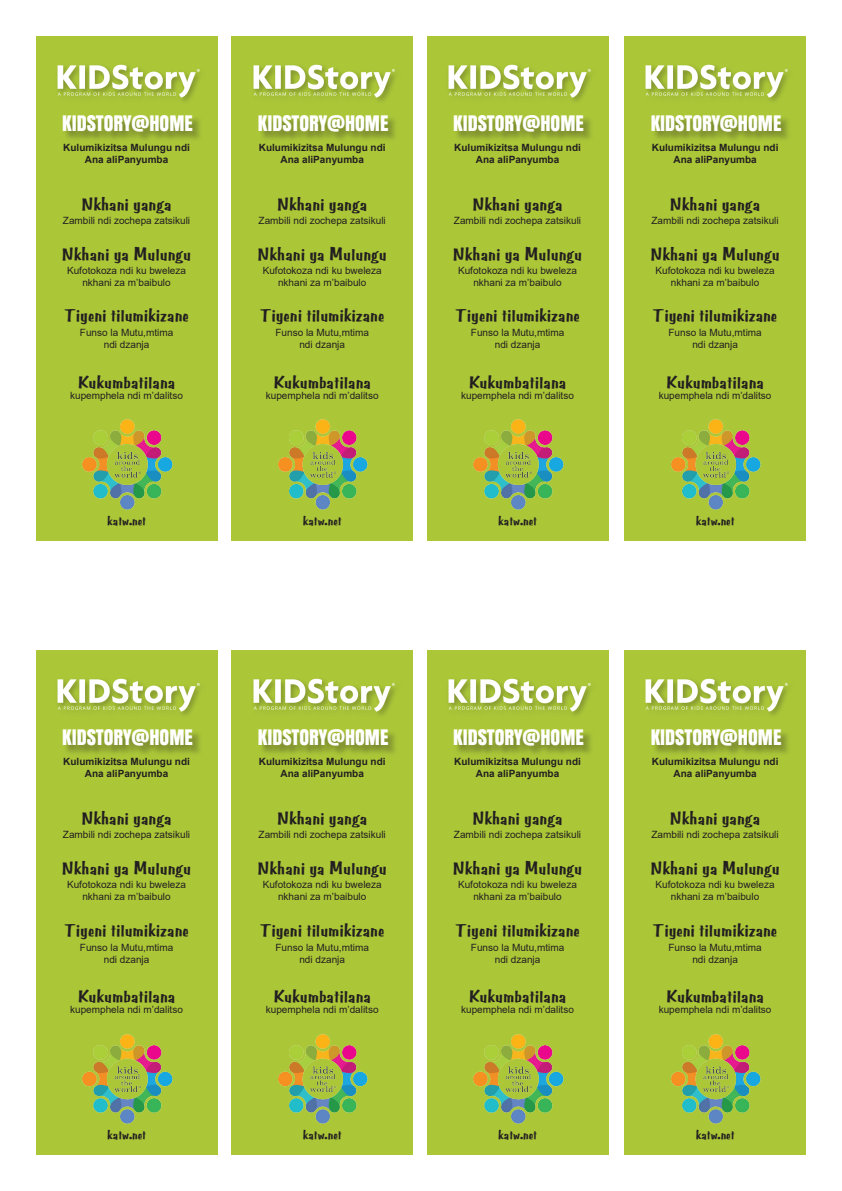
<style>
.page{position:relative;width:842px;height:1191px;background:#fff}
.page>*{position:absolute;margin:0;border:0;box-sizing:border-box;transform-origin:0 0}
.t1{font:20px "Anton";color:#fff}
.t2{font:700 18px "Benguiat Frisky CG";color:#231f20}
.t3{font:700 13px "Benguiat Frisky CG";color:#231f20}
.t4{font:10px/12px "Arial";color:#231f20;text-align:center}
.t5{font:700 10px/12px "Arial";color:#231f20;text-align:center}
</style>
<div class="page">
<div style="left:36px;top:36px;width:181px;height:505px;background:#abc738"></div>
<img style="left:57px;top:64px;width:143px;height:35px">
<img style="left:82px;top:419px;width:91px;height:91px">
<div style="left:63px;top:116px;width:141px;height:27px;background:#231f20;opacity:.4"></div>
<div style="left:36px;top:650px;width:181px;height:505px;background:#abc738"></div>
<img style="left:57px;top:678px;width:143px;height:35px">
<img style="left:82px;top:1034px;width:91px;height:90px">
<div style="left:63px;top:730px;width:141px;height:27px;background:#231f20;opacity:.4"></div>
<div style="left:232px;top:36px;width:181px;height:505px;background:#abc738"></div>
<img style="left:253px;top:64px;width:142px;height:35px">
<img style="left:278px;top:419px;width:90px;height:91px">
<div style="left:259px;top:116px;width:140px;height:27px;background:#231f20;opacity:.4"></div>
<div style="left:232px;top:650px;width:181px;height:505px;background:#abc738"></div>
<img style="left:253px;top:678px;width:142px;height:35px">
<img style="left:278px;top:1034px;width:90px;height:90px">
<div style="left:259px;top:730px;width:140px;height:27px;background:#231f20;opacity:.4"></div>
<div style="left:427px;top:36px;width:181px;height:505px;background:#abc738"></div>
<img style="left:448px;top:64px;width:143px;height:35px">
<img style="left:473px;top:419px;width:91px;height:91px">
<div style="left:454px;top:116px;width:140px;height:27px;background:#231f20;opacity:.4"></div>
<div style="left:427px;top:650px;width:181px;height:505px;background:#abc738"></div>
<img style="left:448px;top:678px;width:143px;height:35px">
<img style="left:473px;top:1034px;width:91px;height:90px">
<div style="left:454px;top:730px;width:140px;height:27px;background:#231f20;opacity:.4"></div>
<div style="left:624px;top:36px;width:182px;height:505px;background:#abc738"></div>
<img style="left:645px;top:64px;width:143px;height:35px">
<img style="left:671px;top:419px;width:90px;height:91px">
<div style="left:652px;top:116px;width:140px;height:27px;background:#231f20;opacity:.4"></div>
<div style="left:624px;top:650px;width:182px;height:505px;background:#abc738"></div>
<img style="left:645px;top:678px;width:143px;height:35px">
<img style="left:671px;top:1034px;width:90px;height:90px">
<div style="left:652px;top:730px;width:140px;height:27px;background:#231f20;opacity:.4"></div>
<p class="t1" style="left:62px;top:108px;width:132px">KIDSTORY@HOME</p>
<p class="t1" style="left:258px;top:108px;width:132px">KIDSTORY@HOME</p>
<p class="t1" style="left:453px;top:108px;width:132px">KIDSTORY@HOME</p>
<p class="t1" style="left:651px;top:108px;width:132px">KIDSTORY@HOME</p>
<p class="t5" style="left:63px;top:141px;width:128px">Kulumikizitsa Mulungu ndi<br>Ana aliPanyumba</p>
<p class="t2" style="left:81px;top:193px;width:92px">Nkhani yanga</p>
<p class="t2" style="left:62px;top:243px;width:131px">Nkhani ya Mulungu</p>
<p class="t4" style="left:63px;top:214px;width:129px">Zambili ndi zochepa zatsikuli</p>
<p class="t5" style="left:259px;top:141px;width:128px">Kulumikizitsa Mulungu ndi<br>Ana aliPanyumba</p>
<p class="t2" style="left:277px;top:193px;width:92px">Nkhani yanga</p>
<p class="t2" style="left:258px;top:243px;width:131px">Nkhani ya Mulungu</p>
<p class="t4" style="left:259px;top:214px;width:129px">Zambili ndi zochepa zatsikuli</p>
<p class="t5" style="left:454px;top:141px;width:128px">Kulumikizitsa Mulungu ndi<br>Ana aliPanyumba</p>
<p class="t2" style="left:472px;top:193px;width:92px">Nkhani yanga</p>
<p class="t2" style="left:453px;top:243px;width:131px">Nkhani ya Mulungu</p>
<p class="t4" style="left:454px;top:214px;width:129px">Zambili ndi zochepa zatsikuli</p>
<p class="t5" style="left:652px;top:141px;width:128px">Kulumikizitsa Mulungu ndi<br>Ana aliPanyumba</p>
<p class="t2" style="left:670px;top:193px;width:92px">Nkhani yanga</p>
<p class="t2" style="left:650px;top:243px;width:131px">Nkhani ya Mulungu</p>
<p class="t4" style="left:651px;top:214px;width:129px">Zambili ndi zochepa zatsikuli</p>
<p class="t4" style="left:67px;top:264px;width:120px">Kufotokoza ndi ku bweleza nkhani za m’baibulo</p>
<p class="t4" style="left:263px;top:264px;width:120px">Kufotokoza ndi ku bweleza nkhani za m’baibulo</p>
<p class="t4" style="left:458px;top:264px;width:120px">Kufotokoza ndi ku bweleza nkhani za m’baibulo</p>
<p class="t4" style="left:656px;top:264px;width:120px">Kufotokoza ndi ku bweleza nkhani za m’baibulo</p>
<p class="t2" style="left:64px;top:304px;width:126px">Tiyeni tilumikizane</p>
<p class="t2" style="left:260px;top:304px;width:126px">Tiyeni tilumikizane</p>
<p class="t2" style="left:455px;top:304px;width:126px">Tiyeni tilumikizane</p>
<p class="t2" style="left:653px;top:304px;width:126px">Tiyeni tilumikizane</p>
<p class="t4" style="left:80px;top:327px;width:95px">Funso la Mutu,mtima ndi dzanja</p>
<p class="t4" style="left:275px;top:327px;width:95px">Funso la Mutu,mtima ndi dzanja</p>
<p class="t4" style="left:471px;top:327px;width:95px">Funso la Mutu,mtima ndi dzanja</p>
<p class="t4" style="left:668px;top:327px;width:95px">Funso la Mutu,mtima ndi dzanja</p>
<p class="t2" style="left:78px;top:370px;width:99px">Kukumbatilana</p>
<p class="t2" style="left:273px;top:370px;width:99px">Kukumbatilana</p>
<p class="t2" style="left:469px;top:370px;width:99px">Kukumbatilana</p>
<p class="t2" style="left:666px;top:370px;width:99px">Kukumbatilana</p>
<p class="t4" style="left:70px;top:389px;width:114px">kupemphela ndi m’dalitso</p>
<p class="t4" style="left:266px;top:389px;width:114px">kupemphela ndi m’dalitso</p>
<p class="t4" style="left:461px;top:389px;width:114px">kupemphela ndi m’dalitso</p>
<p class="t4" style="left:659px;top:389px;width:114px">kupemphela ndi m’dalitso</p>
<p class="t3" style="left:107px;top:512px;width:40px">katw.net</p>
<p class="t3" style="left:303px;top:512px;width:40px">katw.net</p>
<p class="t3" style="left:498px;top:512px;width:40px">katw.net</p>
<p class="t3" style="left:696px;top:512px;width:40px">katw.net</p>
<p class="t1" style="left:62px;top:722px;width:132px">KIDSTORY@HOME</p>
<p class="t1" style="left:258px;top:722px;width:132px">KIDSTORY@HOME</p>
<p class="t1" style="left:453px;top:722px;width:132px">KIDSTORY@HOME</p>
<p class="t1" style="left:651px;top:722px;width:132px">KIDSTORY@HOME</p>
<p class="t5" style="left:63px;top:755px;width:128px">Kulumikizitsa Mulungu ndi<br>Ana aliPanyumba</p>
<p class="t2" style="left:81px;top:807px;width:92px">Nkhani yanga</p>
<p class="t2" style="left:62px;top:857px;width:131px">Nkhani ya Mulungu</p>
<p class="t4" style="left:63px;top:828px;width:129px">Zambili ndi zochepa zatsikuli</p>
<p class="t5" style="left:259px;top:755px;width:128px">Kulumikizitsa Mulungu ndi<br>Ana aliPanyumba</p>
<p class="t2" style="left:277px;top:807px;width:92px">Nkhani yanga</p>
<p class="t2" style="left:258px;top:857px;width:131px">Nkhani ya Mulungu</p>
<p class="t4" style="left:259px;top:828px;width:129px">Zambili ndi zochepa zatsikuli</p>
<p class="t5" style="left:454px;top:755px;width:128px">Kulumikizitsa Mulungu ndi<br>Ana aliPanyumba</p>
<p class="t2" style="left:472px;top:807px;width:92px">Nkhani yanga</p>
<p class="t2" style="left:453px;top:857px;width:131px">Nkhani ya Mulungu</p>
<p class="t4" style="left:454px;top:828px;width:129px">Zambili ndi zochepa zatsikuli</p>
<p class="t5" style="left:652px;top:755px;width:128px">Kulumikizitsa Mulungu ndi<br>Ana aliPanyumba</p>
<p class="t2" style="left:670px;top:807px;width:92px">Nkhani yanga</p>
<p class="t2" style="left:650px;top:857px;width:131px">Nkhani ya Mulungu</p>
<p class="t4" style="left:651px;top:828px;width:129px">Zambili ndi zochepa zatsikuli</p>
<p class="t4" style="left:67px;top:878px;width:120px">Kufotokoza ndi ku bweleza nkhani za m’baibulo</p>
<p class="t4" style="left:263px;top:878px;width:120px">Kufotokoza ndi ku bweleza nkhani za m’baibulo</p>
<p class="t4" style="left:458px;top:878px;width:120px">Kufotokoza ndi ku bweleza nkhani za m’baibulo</p>
<p class="t4" style="left:656px;top:878px;width:120px">Kufotokoza ndi ku bweleza nkhani za m’baibulo</p>
<p class="t2" style="left:64px;top:918px;width:126px">Tiyeni tilumikizane</p>
<p class="t2" style="left:260px;top:918px;width:126px">Tiyeni tilumikizane</p>
<p class="t2" style="left:455px;top:918px;width:126px">Tiyeni tilumikizane</p>
<p class="t2" style="left:653px;top:918px;width:126px">Tiyeni tilumikizane</p>
<p class="t4" style="left:80px;top:941px;width:95px">Funso la Mutu,mtima ndi dzanja</p>
<p class="t4" style="left:275px;top:941px;width:95px">Funso la Mutu,mtima ndi dzanja</p>
<p class="t4" style="left:471px;top:941px;width:95px">Funso la Mutu,mtima ndi dzanja</p>
<p class="t4" style="left:668px;top:941px;width:95px">Funso la Mutu,mtima ndi dzanja</p>
<p class="t2" style="left:78px;top:984px;width:99px">Kukumbatilana</p>
<p class="t2" style="left:273px;top:984px;width:99px">Kukumbatilana</p>
<p class="t2" style="left:469px;top:984px;width:99px">Kukumbatilana</p>
<p class="t2" style="left:666px;top:984px;width:99px">Kukumbatilana</p>
<p class="t4" style="left:70px;top:1003px;width:114px">kupemphela ndi m’dalitso</p>
<p class="t4" style="left:266px;top:1003px;width:114px">kupemphela ndi m’dalitso</p>
<p class="t4" style="left:461px;top:1003px;width:114px">kupemphela ndi m’dalitso</p>
<p class="t4" style="left:659px;top:1003px;width:114px">kupemphela ndi m’dalitso</p>
<p class="t3" style="left:107px;top:1126px;width:40px">katw.net</p>
<p class="t3" style="left:303px;top:1126px;width:40px">katw.net</p>
<p class="t3" style="left:498px;top:1126px;width:40px">katw.net</p>
<p class="t3" style="left:696px;top:1126px;width:40px">katw.net</p>
</div>
